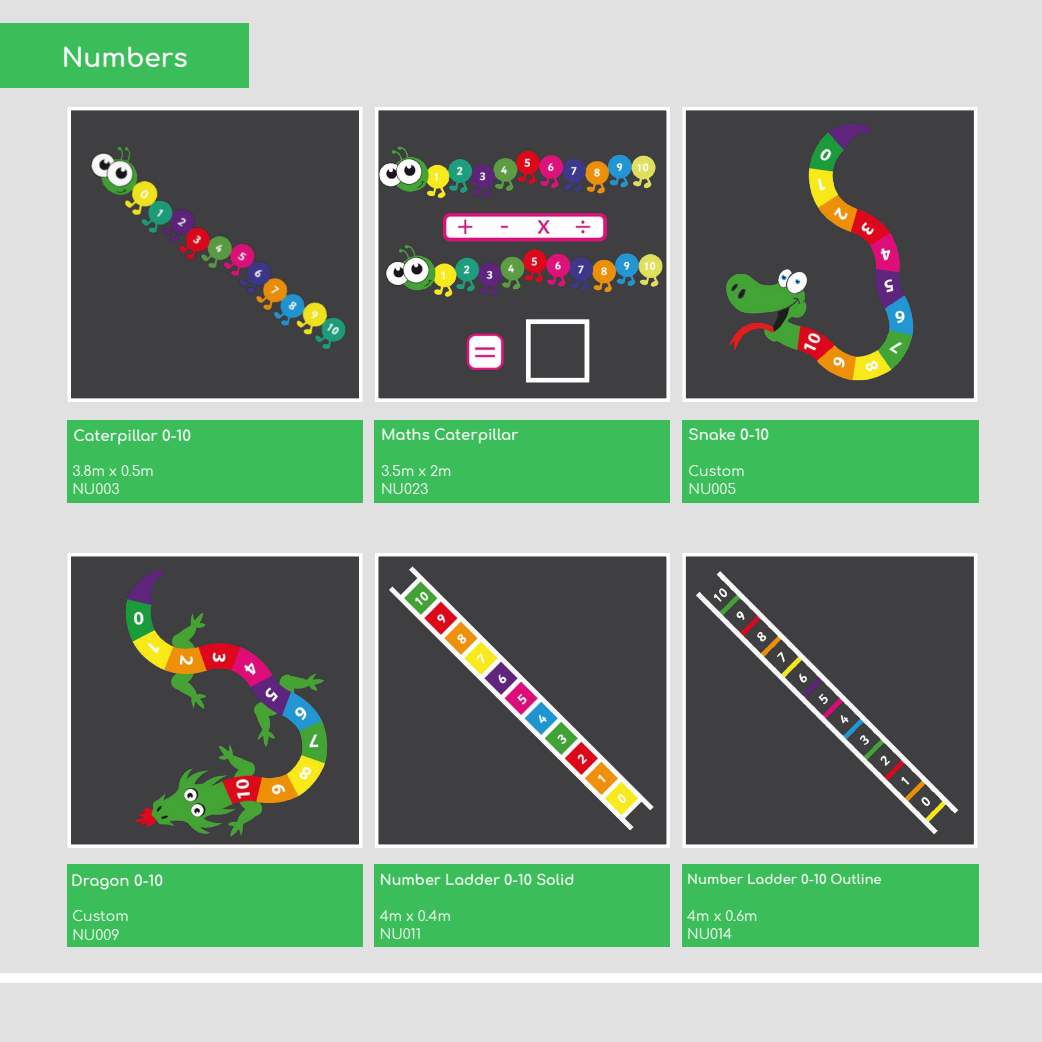
<style>
.page{position:relative;width:1042px;height:1042px;background:#e1e1e1}
.page>*{position:absolute;margin:0;border:0;box-sizing:border-box;transform-origin:0 0}
.t1{font:700 26.25px "Comfortaa";color:#fff}
.t2{font:700 14.88px "Comfortaa";color:#fff}
.t3{font:700 14.35px "Comfortaa";color:#fff}
.t4{font:14px/17.8px "Comfortaa";color:#fff}
.t5{font:700 13.12px "Comfortaa";color:#fff}
</style>
<div class="page">
<div style="left:0;top:973px;width:1042px;height:10px;background:#fff"></div>
<img style="left:72px;top:112px;width:285px;height:285px">
<div style="left:67px;top:107px;width:295px;height:295px;border:4px solid #fff"></div>
<img style="left:380px;top:112px;width:285px;height:285px">
<div style="left:375px;top:107px;width:295px;height:295px;border:4px solid #fff"></div>
<img style="left:687px;top:112px;width:285px;height:285px">
<div style="left:682px;top:107px;width:295px;height:295px;border:4px solid #fff"></div>
<div style="left:67px;top:420px;width:295px;height:82px;background:#3bbd59"></div>
<img style="left:72px;top:558px;width:285px;height:285px">
<div style="left:67px;top:553px;width:295px;height:295px;border:4px solid #fff"></div>
<img style="left:380px;top:558px;width:285px;height:285px">
<div style="left:375px;top:553px;width:295px;height:295px;border:4px solid #fff"></div>
<img style="left:687px;top:558px;width:285px;height:285px">
<div style="left:682px;top:553px;width:295px;height:295px;border:4px solid #fff"></div>
<div style="left:375px;top:420px;width:295px;height:82px;background:#3bbd59"></div>
<div style="left:682px;top:420px;width:297px;height:82px;background:#3bbd59"></div>
<div style="left:67px;top:865px;width:295px;height:82px;background:#3bbd59"></div>
<div style="left:375px;top:865px;width:295px;height:82px;background:#3bbd59"></div>
<div style="left:682px;top:865px;width:297px;height:82px;background:#3bbd59"></div>
<div style="left:0;top:24px;width:249px;height:64px;background:#3bbd59"></div>
<h1 class="t1" style="left:62px;top:44px;width:128px">Numbers</h1>
<p class="t2" style="left:74px;top:428px;width:119px">Caterpillar 0-10</p>
<p class="t4" style="left:72px;top:462px;width:83px">3.8m x 0.5m<br>NU003</p>
<p class="t2" style="left:71px;top:872px;width:93px">Dragon 0-10</p>
<p class="t4" style="left:72px;top:907px;width:58px;line-height:19.1px">Custom<br>NU009</p>
<p class="t2" style="left:381px;top:426px;width:139px">Maths Caterpillar</p>
<p class="t4" style="left:381px;top:462px;width:72px">3.5m x 2m<br>NU023</p>
<p class="t4" style="left:688px;top:462px;width:58px">Custom<br>NU005</p>
<p class="t2" style="left:688px;top:426px;width:82px">Snake 0-10</p>
<p class="t3" style="left:380px;top:872px;width:196px">Number Ladder 0-10 Solid</p>
<p class="t4" style="left:380px;top:907px;width:73px">4m x 0.4m<br>NU011</p>
<p class="t5" style="left:687px;top:872px;width:196px">Number Ladder 0-10 Outline</p>
<p class="t4" style="left:687px;top:907px;width:72px">4m x 0.6m<br>NU014</p>
</div>
